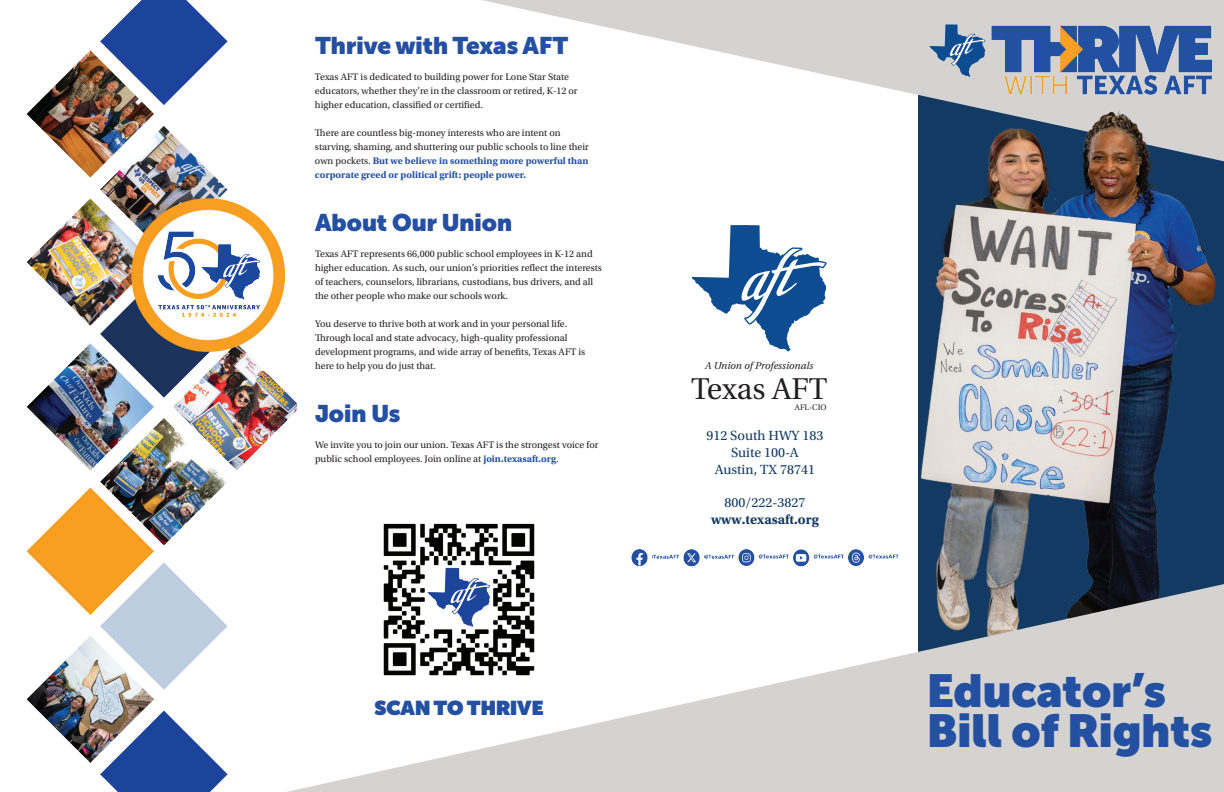
<style>
.page{position:relative;width:1224px;height:792px;background:#fff}
.page>*{position:absolute;margin:0;border:0;box-sizing:border-box;transform-origin:0 0}
.t1{font:900 46px/40px "Museo Sans Display";color:#2450a2}
.t2{font:30px "Utopia";color:#231f20}
.t3{font:900 24px "Museo Sans Display";color:#2450a2}
.t4{font:900 20px "Museo Sans Display";color:#2450a2}
.t5{font:14px/16.8px "Utopia Std";color:#133a63;text-align:center}
.t6{font:700 14px "Utopia Std";color:#133a63}
.t7{font:10px/14px "Utopia Std";color:#231f20}
.t8{font:italic 10px "Utopia";color:#231f20}
.t9{font:8px "Utopia";color:#231f20}
.s1{font-weight:700;color:#2450a2}
</style>
<div class="page">
<svg style="left:482px;top:0;width:742px;height:161px"></svg>
<img style="left:992px;top:24px;width:221px;height:71px">
<svg style="left:929px;top:24px;width:56px;height:53px;background:#859eba"></svg>
<img style="left:919px;top:108px;width:297px;height:476px">
<svg style="left:692px;top:225px;width:135px;height:126px"></svg>
<img style="left:631px;top:549px;width:268px;height:18px">
<svg style="left:297px;top:584px;width:927px;height:208px;fill:#d4d3d2"></svg>
<img style="left:26px;top:0;width:271px;height:792px">
<img style="left:147px;top:226px;width:125px;height:95px">
<img style="left:369px;top:523px;width:180px;height:166px">
<h3 class="t3" style="left:315px;top:32px;width:255px">Thrive with Texas AFT</h3>
<p class="t7" style="left:315px;top:70px;width:264px">Texas AFT is dedicated to building power for Lone Star State educators, whether they’re in the classroom or retired, K-12 or higher education, classified or certified.</p>
<p class="t7" style="left:315px;top:126px;width:275px">There are countless big-money interests who are intent on starving, shaming, and shuttering our public schools to line their own pockets. <span class="s1">But we believe in something more powerful than corporate greed or political grift: people power.</span></p>
<h3 class="t3" style="left:315px;top:208px;width:199px">About Our Union</h3>
<p class="t7" style="left:315px;top:247px;width:289px">Texas AFT represents 66,000 public school employees in K-12 and higher education. As such, our union’s priorities reflect the interests of teachers, counselors, librarians, custodians, bus drivers, and all the other people who make our schools work.</p>
<p class="t7" style="left:315px;top:317px;width:272px">You deserve to thrive both at work and in your personal life.<br>Through local and state advocacy, high-quality professional development programs, and wide array of benefits, Texas AFT is here to help you do just that.</p>
<h3 class="t3" style="left:315px;top:399px;width:87px">Join Us</h3>
<p class="t7" style="left:315px;top:438px;width:285px">We invite you to join our union. Texas AFT is the strongest voice for public school employees. Join online at <span class="s1">join.texasaft.org</span>.</p>
<h3 class="t4" style="left:374px;top:696px;width:171px">SCAN TO THRIVE</h3>
<p class="t8" style="left:705px;top:360px;width:110px">A Union of Professionals</p>
<h2 class="t2" style="left:691px;top:372px;width:138px">Texas AFT</h2>
<p class="t9" style="left:795px;top:403px;width:33px">AFL-CIO</p>
<h3 class="t5" style="left:706px;top:427px;width:119px">912 South HWY 183<br>Suite 100-A<br>Austin, TX 78741</h3>
<h3 class="t5" style="left:724px;top:495px;width:83px">800/222-3827</h3>
<h3 class="t6" style="left:711px;top:511px;width:109px">www.texasaft.org</h3>
<h1 class="t1" style="left:927px;top:671px;width:287px">Educator’s<br>Bill of Rights</h1>
</div>
